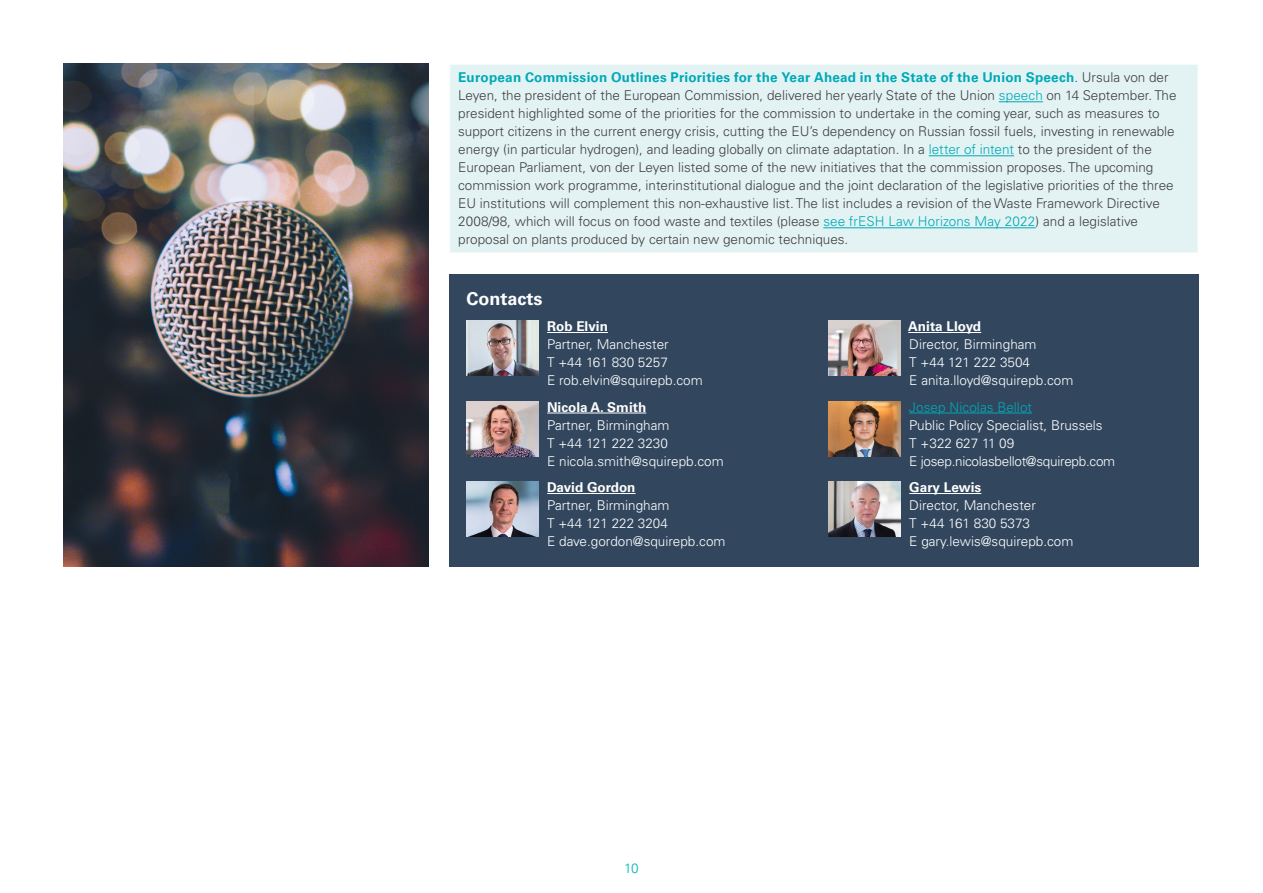
<style>
.page{position:relative;width:1263px;height:893px;background:#fff}
.page>*{position:absolute;margin:0;border:0;box-sizing:border-box;transform-origin:0 0}
.t1{font:700 18px "Univers LTCYR 65";color:#fff}
.t2{font:300 13.5px/18px "Univers LTCYR 45";color:#414042}
.t3{font:300 13.5px/18px "Univers LTCYR 45";color:#fff}
.t4{font:700 13.5px "Univers LTCYR 65";letter-spacing:.015em;color:#00a9b7}
.t5{font:700 13.5px "Univers LTCYR 65";color:#fff}
.t6{font:300 13.5px "Univers LTCYR 45";letter-spacing:.005em;color:#00a9b7}
.t7{font:300 13.5px "Univers LTCYR 45";color:#00afbc}
.s1{font-family:"Univers LTCYR 45";font-weight:300;color:#414042}
.s2{color:#00a9b7}
</style>
<div class="page">
<div style="left:450px;top:64px;width:748px;height:189px;background:#e3f3f4"></div>
<hr style="left:449px;top:64px;width:749px;height:1px;background:#fff">
<hr style="left:999px;top:101px;width:44px;height:1px;background:#00a9b7">
<hr style="left:929px;top:155px;width:85px;height:1px;background:#00a9b7">
<hr style="left:823px;top:227px;width:212px;height:1px;background:#00a9b7">
<img style="left:64px;top:64px;width:364px;height:503px">
<div style="left:449px;top:275px;width:750px;height:292px;background:#32475e"></div>
<hr style="left:547px;top:332px;width:61px;height:1px;background:#fff">
<hr style="left:547px;top:413px;width:99px;height:1px;background:#fff">
<hr style="left:547px;top:493px;width:88px;height:1px;background:#fff">
<img style="left:466px;top:320px;width:73px;height:56px">
<img style="left:466px;top:401px;width:73px;height:55px">
<img style="left:466px;top:481px;width:73px;height:56px">
<hr style="left:908px;top:332px;width:73px;height:1px;background:#fff">
<hr style="left:909px;top:413px;width:123px;height:1px;background:#00a9b7">
<hr style="left:909px;top:493px;width:72px;height:1px;background:#fff">
<img style="left:828px;top:320px;width:73px;height:56px">
<img style="left:828px;top:401px;width:73px;height:55px">
<img style="left:828px;top:481px;width:73px;height:56px">
<p class="t4" style="left:458px;top:68px;width:712px">European Commission Outlines Priorities for the Year Ahead in the State of the Union Speech<span class="s1">. Ursula von der</span></p>
<p class="t2" style="left:458px;top:86px;width:720px">Leyen, the president of the European Commission, delivered her yearly State of the Union <span class="s2">speech</span> on 14 September. The president highlighted some of the priorities for the commission to undertake in the coming year, such as measures to support citizens in the current energy crisis, cutting the EU’s dependency on Russian fossil fuels, investing in renewable energy (in particular hydrogen), and leading globally on climate adaptation. In a <span class="s2">letter of intent</span> to the president of the European Parliament, von der Leyen listed some of the new initiatives that the commission proposes. The upcoming commission work programme, interinstitutional dialogue and the joint declaration of the legislative priorities of the three EU institutions will complement this non-exhaustive list. The list includes a revision of the Waste Framework Directive 2008/98, which will focus on food waste and textiles (please <span class="s2">see frESH Law Horizons May 2022</span>) and a legislative proposal on plants produced by certain new genomic techniques.</p>
<h1 class="t1" style="left:466px;top:286px;width:78px">Contacts</h1>
<p class="t5" style="left:547px;top:317px;width:62px">Rob Elvin</p>
<p class="t3" style="left:547px;top:335px;width:157px">Partner, Manchester<br>T +44 161 830 5257<br>E rob.elvin@squirepb.com</p>
<p class="t5" style="left:547px;top:397px;width:101px">Nicola A. Smith</p>
<p class="t3" style="left:547px;top:415px;width:178px">Partner, Birmingham<br>T +44 121 222 3230<br>E nicola.smith@squirepb.com</p>
<p class="t5" style="left:547px;top:478px;width:90px">David Gordon</p>
<p class="t3" style="left:547px;top:496px;width:180px">Partner, Birmingham<br>T +44 121 222 3204<br>E dave.gordon@squirepb.com</p>
<p class="t7" style="left:624px;top:859px;width:16px">10</p>
<p class="t5" style="left:908px;top:317px;width:74px">Anita Lloyd</p>
<p class="t3" style="left:909px;top:335px;width:166px">Director, Birmingham<br>T +44 121 222 3504<br>E anita.lloyd@squirepb.com</p>
<p class="t6" style="left:909px;top:398px;width:124px">Josep Nicolas Bellot</p>
<p class="t3" style="left:909px;top:415px;width:207px">Public Policy Specialist, Brussels<br>T +322 627 11 09<br>E josep.nicolasbellot@squirepb.com</p>
<p class="t5" style="left:909px;top:478px;width:74px">Gary Lewis</p>
<p class="t3" style="left:909px;top:496px;width:166px">Director, Manchester<br>T +44 161 830 5373<br>E gary.lewis@squirepb.com</p>
</div>
